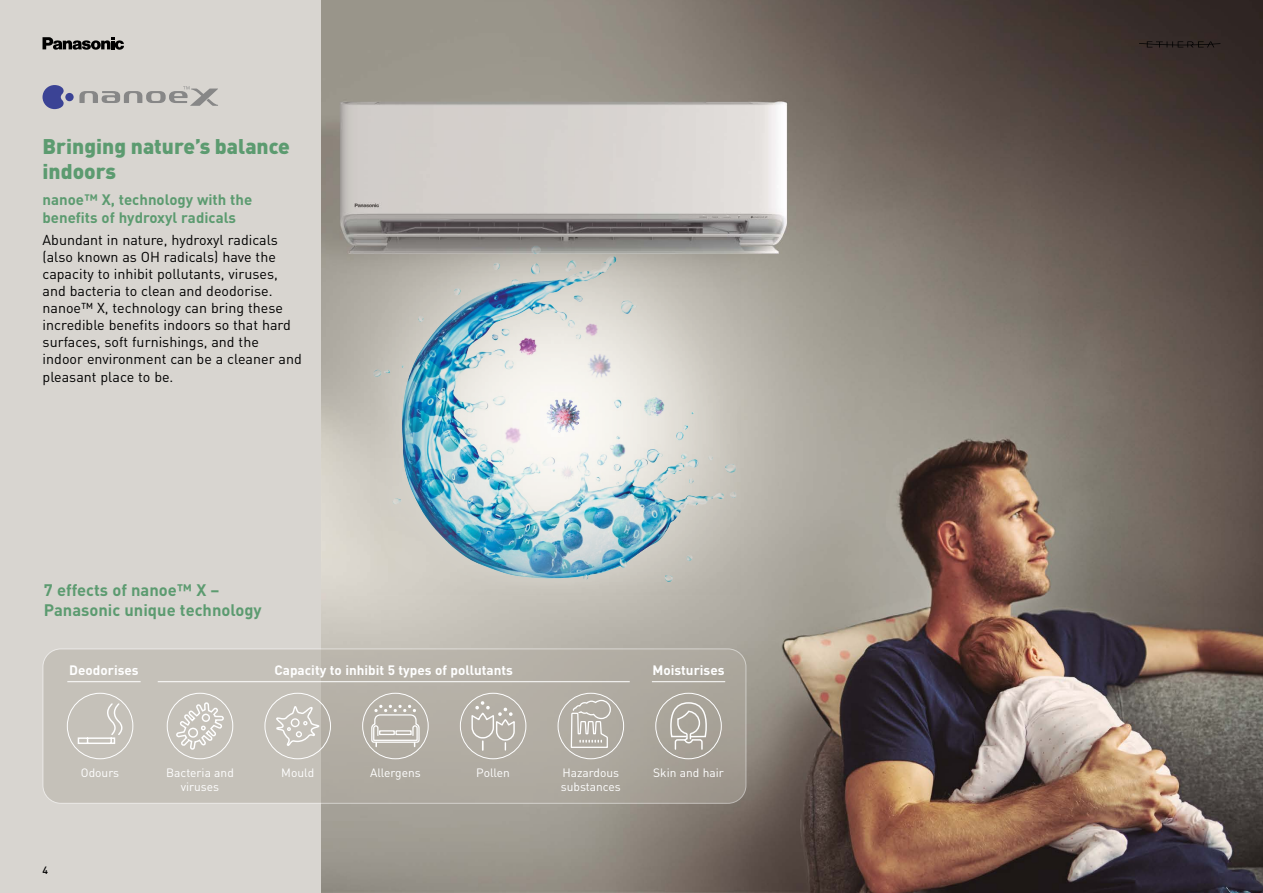
<style>
.page{position:relative;width:1263px;height:893px;background:#d8d5d0}
.page>*{position:absolute;margin:0;border:0;box-sizing:border-box;transform-origin:0 0}
.t1{font:900 21px/25.2px "DIN";color:#5c9b70}
.t2{font:700 16.5px/19.8px "DIN";color:#5c9b70}
.t3{font:700 15px/18px "DIN";color:#5c9b70}
.t4{font:14.25px/17.1px "DIN";color:#000}
.t5{font:700 13.5px "DIN";color:#fff}
.t6{font:12px/14.4px "DIN";color:#fff;text-align:center}
.t7{font:500 10.5px "DIN";color:#000}
</style>
<div class="page">
<img style="left:321px;top:0;width:942px;height:893px">
<svg style="left:43px;top:649px;width:703px;height:154px;background:#b8b3aa"></svg>
<div style="left:43px;top:648px;width:703px;height:156px;border:1px solid #fff;border-radius:18px"></div>
<img style="left:371px;top:238px;width:369px;height:357px">
<hr style="left:652px;top:681px;width:73px;height:1px;background:#fff">
<hr style="left:67px;top:681px;width:74px;height:1px;background:#fff">
<hr style="left:158px;top:681px;width:472px;height:1px;background:#fff">
<div style="left:67px;top:693px;width:66px;height:66px;border:1px solid #fff;border-radius:50%"></div>
<svg style="left:77px;top:648px;width:46px;height:97px;background:#c9c6be"></svg>
<div style="left:167px;top:693px;width:66px;height:66px;border:1px solid #fff;border-radius:50%"></div>
<svg style="left:175px;top:702px;width:50px;height:48px;background:#d1cec7"></svg>
<div style="left:265px;top:693px;width:66px;height:66px;border:1px solid #fff;border-radius:50%"></div>
<svg style="left:275px;top:701px;width:45px;height:54px;background:#ccc9c2"></svg>
<div style="left:460px;top:693px;width:66px;height:66px;border:1px solid #fff;border-radius:50%"></div>
<svg style="left:471px;top:701px;width:44px;height:50px;background:#beb9b1"></svg>
<div style="left:655px;top:693px;width:67px;height:66px;border:1px solid #fff;border-radius:50%"></div>
<svg style="left:669px;top:701px;width:39px;height:50px;background:#b7b2aa"></svg>
<div style="left:362px;top:693px;width:67px;height:66px;border:1px solid #fff;border-radius:50%"></div>
<svg style="left:371px;top:705px;width:49px;height:41px"></svg>
<div style="left:558px;top:693px;width:66px;height:66px;border:1px solid #fff;border-radius:50%"></div>
<svg style="left:570px;top:544px;width:42px;height:205px;background:#b5b8b3"></svg>
<div style="left:65px;top:93px;width:9px;height:8px;background:#3b4395;border-radius:50%"></div>
<svg style="left:43px;top:85px;width:21px;height:24px"></svg>
<svg style="left:79px;top:86px;width:139px;height:20px"></svg>
<svg style="left:43px;top:37px;width:81px;height:13px"></svg>
<svg style="left:1139px;top:41px;width:81px;height:7px"></svg>
<h1 class="t1" style="left:43px;top:132px;width:249px">Bringing nature’s balance indoors</h1>
<p class="t3" style="left:43px;top:190px;width:211px">nanoe™ X, technology with the benefits of hydroxyl radicals</p>
<p class="t4" style="left:43px;top:231px;width:261px">Abundant in nature, hydroxyl radicals (also known as OH radicals) have the capacity to inhibit pollutants, viruses, and bacteria to clean and deodorise. nanoe™ X, technology can bring these incredible benefits indoors so that hard surfaces, soft furnishings, and the indoor environment can be a cleaner and pleasant place to be.</p>
<p class="t2" style="left:44px;top:579px;width:219px">7 effects of nanoe™ X –<br>Panasonic unique technology</p>
<p class="t5" style="left:69px;top:661px;width:71px">Deodorises</p>
<p class="t5" style="left:274px;top:661px;width:240px">Capacity to inhibit 5 types of pollutants</p>
<p class="t5" style="left:653px;top:661px;width:73px">Moisturises</p>
<p class="t7" style="left:43px;top:864px;width:7px">4</p>
<p class="t6" style="left:81px;top:765px;width:40px">Odours</p>
<p class="t6" style="left:166px;top:765px;width:69px">Bacteria and viruses</p>
<p class="t6" style="left:281px;top:765px;width:34px">Mould</p>
<p class="t6" style="left:370px;top:765px;width:52px">Allergens</p>
<p class="t6" style="left:476px;top:765px;width:35px">Pollen</p>
<p class="t6" style="left:561px;top:765px;width:62px;text-align:left">Hazardous substances</p>
<p class="t6" style="left:653px;top:765px;width:72px">Skin and hair</p>
</div>
